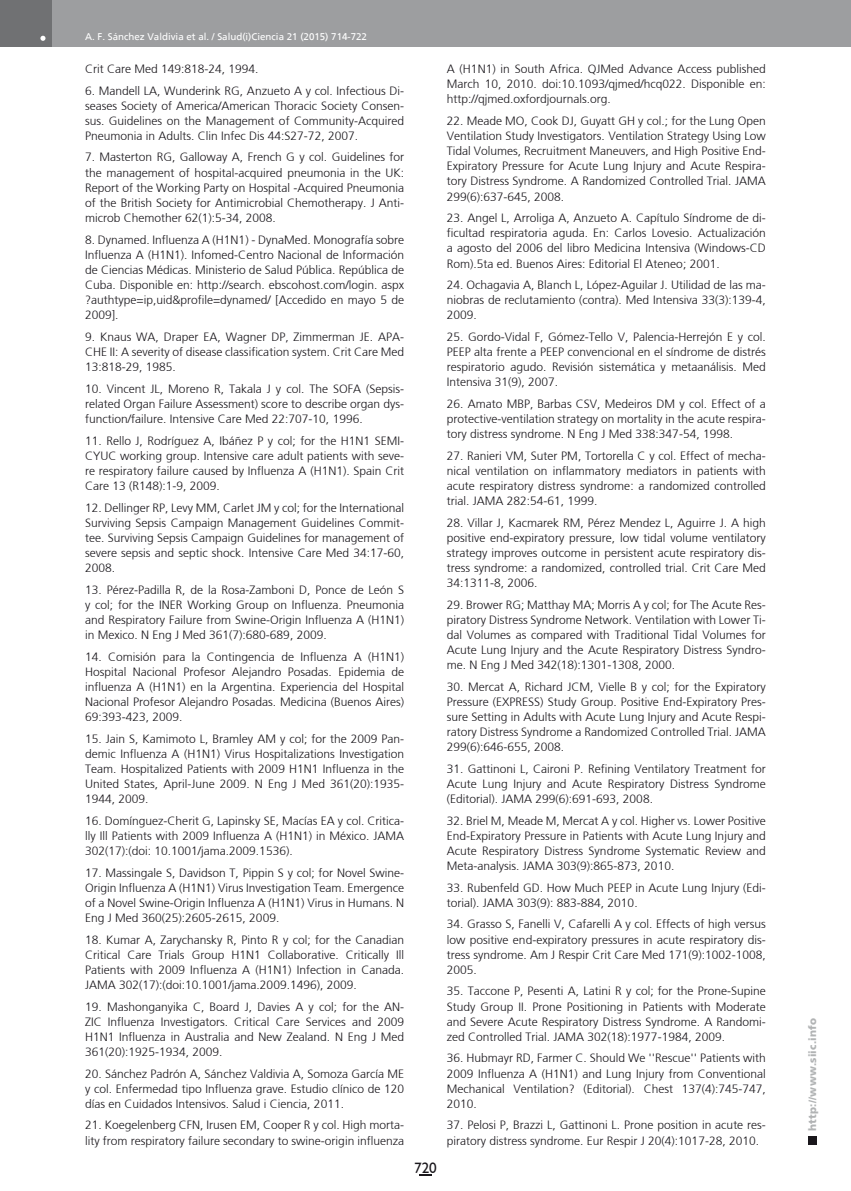
<style>
.page{position:relative;width:851px;height:1191px;background:#fff}
.page>*{position:absolute;margin:0;border:0;box-sizing:border-box;transform-origin:0 0}
.t1{font:15px "Humanist 521 BT";color:#1a171c}
.t2{font:300 12px/15.1px "Frutiger";color:#1a171c;text-align:justify}
.t3{font:900 10.5px "Frutiger";letter-spacing:.015em;color:#b1b3b4}
.t4{font:9.75px "Frutiger";color:#fff}
</style>
<div class="page">
<div style="left:808px;top:1135px;width:8px;height:9px;background:#1a171c"></div>
<div style="left:38px;top:0;width:812px;height:47px;background:#9d9ea0"></div>
<div style="left:0;top:0;width:51px;height:47px;background:#707173"></div>
<svg style="left:40px;top:36px;width:5px;height:5px"></svg>
<svg style="left:419px;top:1174px;width:12px;height:2px"></svg>
<p class="t4" style="left:85px;top:31px;width:283px">A. F. Sánchez Valdivia et al. / Salud(i)Ciencia 21 (2015) 714-722</p>
<p class="t2" style="left:85px;top:61px;width:175px">Crit Care Med 149:818-24, 1994.</p>
<p class="t2" style="left:85px;top:83px;width:320px">6. Mandell LA, Wunderink RG, Anzueto A y col. Infectious Di&shy;seases Society of America/American Thoracic Society Consen&shy;sus. Guidelines on the Management of Community-Acquired Pneumonia in Adults. Clin Infec Dis 44:S27-72, 2007.</p>
<p class="t2" style="left:85px;top:150px;width:320px">7. Masterton RG, Galloway A, French G y col. Guidelines for the management of hospital-acquired pneumonia in the UK:<br>Report of the Working Party on Hospital -Acquired Pneumonia of the British Society for Antimicrobial Chemotherapy. J Anti&shy;microb Chemother 62(1):5-34, 2008.</p>
<p class="t2" style="left:85px;top:232px;width:320px">8. Dynamed. Influenza A (H1N1) - DynaMed. Monografía sobre Influenza A (H1N1). Infomed-Centro Nacional de Información de Ciencias Médicas. Ministerio de Salud Pública. República de Cuba. Disponible en: http://search. ebscohost.com/login. aspx ?authtype=ip,uid&amp;profile=dynamed/ [Accedido en mayo 5 de 2009].</p>
<p class="t2" style="left:85px;top:329px;width:320px">9. Knaus WA, Draper EA, Wagner DP, Zimmerman JE. APA-CHE II: A severity of disease classification system. Crit Care Med 13:818-29, 1985.</p>
<p class="t2" style="left:85px;top:381px;width:320px">10. Vincent JL, Moreno R, Takala J y col. The SOFA (Sepsis&shy;related Organ Failure Assessment) score to describe organ dys&shy;function/failure. Intensive Care Med 22:707-10, 1996.</p>
<p class="t2" style="left:85px;top:433px;width:320px">11. Rello J, Rodríguez A, Ibáñez P y col; for the H1N1 SEMI-CYUC working group. Intensive care adult patients with seve&shy;re respiratory failure caused by Influenza A (H1N1). Spain Crit Care 13 (R148):1-9, 2009.</p>
<p class="t2" style="left:85px;top:500px;width:320px">12. Dellinger RP, Levy MM, Carlet JM y col; for the International Surviving Sepsis Campaign Management Guidelines Commit&shy;tee. Surviving Sepsis Campaign Guidelines for management of severe sepsis and septic shock. Intensive Care Med 34:17-60, 2008.</p>
<p class="t2" style="left:85px;top:582px;width:320px">13. Pérez-Padilla R, de la Rosa-Zamboni D, Ponce de León S y col; for the INER Working Group on Influenza. Pneumonia and Respiratory Failure from Swine-Origin Influenza A (H1N1) in Mexico. N Eng J Med 361(7):680-689, 2009.</p>
<p class="t2" style="left:85px;top:649px;width:320px">14. Comisión para la Contingencia de Influenza A (H1N1)<br>Hospital Nacional Profesor Alejandro Posadas. Epidemia de influenza A (H1N1) en la Argentina. Experiencia del Hospital Nacional Profesor Alejandro Posadas. Medicina (Buenos Aires)<br>69:393-423, 2009.</p>
<p class="t2" style="left:85px;top:731px;width:320px">15. Jain S, Kamimoto L, Bramley AM y col; for the 2009 Pan&shy;demic Influenza A (H1N1) Virus Hospitalizations Investigation Team. Hospitalized Patients with 2009 H1N1 Influenza in the United States, April-June 2009. N Eng J Med 361(20):1935- 1944, 2009.</p>
<p class="t2" style="left:85px;top:813px;width:320px">16. Domínguez-Cherit G, Lapinsky SE, Macías EA y col. Critica&shy;lly Ill Patients with 2009 Influenza A (H1N1) in México. JAMA 302(17):(doi: 10.1001/jama.2009.1536).</p>
<p class="t2" style="left:85px;top:865px;width:320px">17. Massingale S, Davidson T, Pippin S y col; for Novel Swine-Origin Influenza A (H1N1) Virus Investigation Team. Emergence of a Novel Swine-Origin Influenza A (H1N1) Virus in Humans. N Eng J Med 360(25):2605-2615, 2009.</p>
<p class="t2" style="left:85px;top:932px;width:320px">18. Kumar A, Zarychansky R, Pinto R y col; for the Canadian Critical Care Trials Group H1N1 Collaborative. Critically Ill Patients with 2009 Influenza A (H1N1) Infection in Canada.<br>JAMA 302(17):(doi:10.1001/jama.2009.1496), 2009.</p>
<p class="t2" style="left:85px;top:998px;width:320px">19. Mashonganyika C, Board J, Davies A y col; for the AN-ZIC Influenza Investigators. Critical Care Services and 2009<br>H1N1 Influenza in Australia and New Zealand. N Eng J Med 361(20):1925-1934, 2009.</p>
<p class="t2" style="left:85px;top:1065px;width:320px">20. Sánchez Padrón A, Sánchez Valdivia A, Somoza García ME y col. Enfermedad tipo Influenza grave. Estudio clínico de 120 días en Cuidados Intensivos. Salud i Ciencia, 2011.</p>
<p class="t2" style="left:85px;top:1117px;width:320px">21. Koegelenberg CFN, Irusen EM, Cooper R y col. High morta&shy;lity from respiratory failure secondary to swine-origin influenza</p>
<p class="t1" style="left:414px;top:1158px;width:24px">720</p>
<p class="t2" style="left:446px;top:61px;width:320px">A (H1N1) in South Africa. QJMed Advance Access published March 10, 2010. doi:10.1093/qjmed/hcq022. Disponible en: http://qjmed.oxfordjournals.org.</p>
<p class="t2" style="left:446px;top:113px;width:320px">22. Meade MO, Cook DJ, Guyatt GH y col.; for the Lung Open Ventilation Study Investigators. Ventilation Strategy Using Low Tidal Volumes, Recruitment Maneuvers, and High Positive End-Expiratory Pressure for Acute Lung Injury and Acute Respira&shy;tory Distress Syndrome. A Randomized Controlled Trial. JAMA 299(6):637-645, 2008.</p>
<p class="t2" style="left:446px;top:210px;width:320px">23. Angel L, Arroliga A, Anzueto A. Capítulo Síndrome de di&shy;ficultad respiratoria aguda. En: Carlos Lovesio. Actualización a agosto del 2006 del libro Medicina Intensiva (Windows-CD Rom).5ta ed. Buenos Aires: Editorial El Ateneo; 2001.</p>
<p class="t2" style="left:446px;top:277px;width:320px">24. Ochagavia A, Blanch L, López-Aguilar J. Utilidad de las ma&shy;niobras de reclutamiento (contra). Med Intensiva 33(3):139-4, 2009.</p>
<p class="t2" style="left:446px;top:329px;width:320px">25. Gordo-Vidal F, Gómez-Tello V, Palencia-Herrejón E y col.<br>PEEP alta frente a PEEP convencional en el síndrome de distrés respiratorio agudo. Revisión sistemática y metaanálisis. Med Intensiva 31(9), 2007.</p>
<p class="t2" style="left:446px;top:396px;width:320px">26. Amato MBP, Barbas CSV, Medeiros DM y col. Effect of a protective-ventilation strategy on mortality in the acute respira&shy;tory distress syndrome. N Eng J Med 338:347-54, 1998.</p>
<p class="t2" style="left:446px;top:448px;width:320px">27. Ranieri VM, Suter PM, Tortorella C y col. Effect of mecha&shy;nical ventilation on inflammatory mediators in patients with acute respiratory distress syndrome: a randomized controlled trial. JAMA 282:54-61, 1999.</p>
<p class="t2" style="left:446px;top:515px;width:320px">28. Villar J, Kacmarek RM, Pérez Mendez L, Aguirre J. A high positive end-expiratory pressure, low tidal volume ventilatory strategy improves outcome in persistent acute respiratory dis&shy;tress syndrome: a randomized, controlled trial. Crit Care Med 34:1311-8, 2006.</p>
<p class="t2" style="left:446px;top:597px;width:320px">29. Brower RG; Matthay MA; Morris A y col; for The Acute Res&shy;piratory Distress Syndrome Network. Ventilation with Lower Ti&shy;dal Volumes as compared with Traditional Tidal Volumes for Acute Lung Injury and the Acute Respiratory Distress Syndro&shy;me. N Eng J Med 342(18):1301-1308, 2000.</p>
<p class="t2" style="left:446px;top:679px;width:320px">30. Mercat A, Richard JCM, Vielle B y col; for the Expiratory Pressure (EXPRESS) Study Group. Positive End-Expiratory Pres&shy;sure Setting in Adults with Acute Lung Injury and Acute Respi&shy;ratory Distress Syndrome a Randomized Controlled Trial. JAMA 299(6):646-655, 2008.</p>
<p class="t2" style="left:446px;top:761px;width:320px">31. Gattinoni L, Caironi P. Refining Ventilatory Treatment for Acute Lung Injury and Acute Respiratory Distress Syndrome (Editorial). JAMA 299(6):691-693, 2008.</p>
<p class="t2" style="left:446px;top:813px;width:320px">32. Briel M, Meade M, Mercat A y col. Higher vs. Lower Positive End-Expiratory Pressure in Patients with Acute Lung Injury and Acute Respiratory Distress Syndrome Systematic Review and Meta-analysis. JAMA 303(9):865-873, 2010.</p>
<p class="t2" style="left:446px;top:880px;width:320px">33. Rubenfeld GD. How Much PEEP in Acute Lung Injury (Edi&shy;torial). JAMA 303(9): 883-884, 2010.</p>
<p class="t2" style="left:446px;top:916px;width:320px">34. Grasso S, Fanelli V, Cafarelli A y col. Effects of high versus low positive end-expiratory pressures in acute respiratory dis&shy;tress syndrome. Am J Respir Crit Care Med 171(9):1002-1008, 2005.</p>
<p class="t2" style="left:446px;top:983px;width:320px">35. Taccone P, Pesenti A, Latini R y col; for the Prone-Supine Study Group II. Prone Positioning in Patients with Moderate and Severe Acute Respiratory Distress Syndrome. A Randomi&shy;zed Controlled Trial. JAMA 302(18):1977-1984, 2009.</p>
<p class="t2" style="left:446px;top:1050px;width:320px">36. Hubmayr RD, Farmer C. Should We ''Rescue'' Patients with 2009 Influenza A (H1N1) and Lung Injury from Conventional Mechanical Ventilation? (Editorial). Chest 137(4):745-747, 2010.</p>
<p class="t2" style="left:446px;top:1117px;width:320px">37. Pelosi P, Brazzi L, Gattinoni L. Prone position in acute res&shy;piratory distress syndrome. Eur Respir J 20(4):1017-28, 2010.</p>
<p class="t3" style="left:806px;top:1130px;width:114px;rotate:-90deg">http://www.siic.info</p>
</div>
